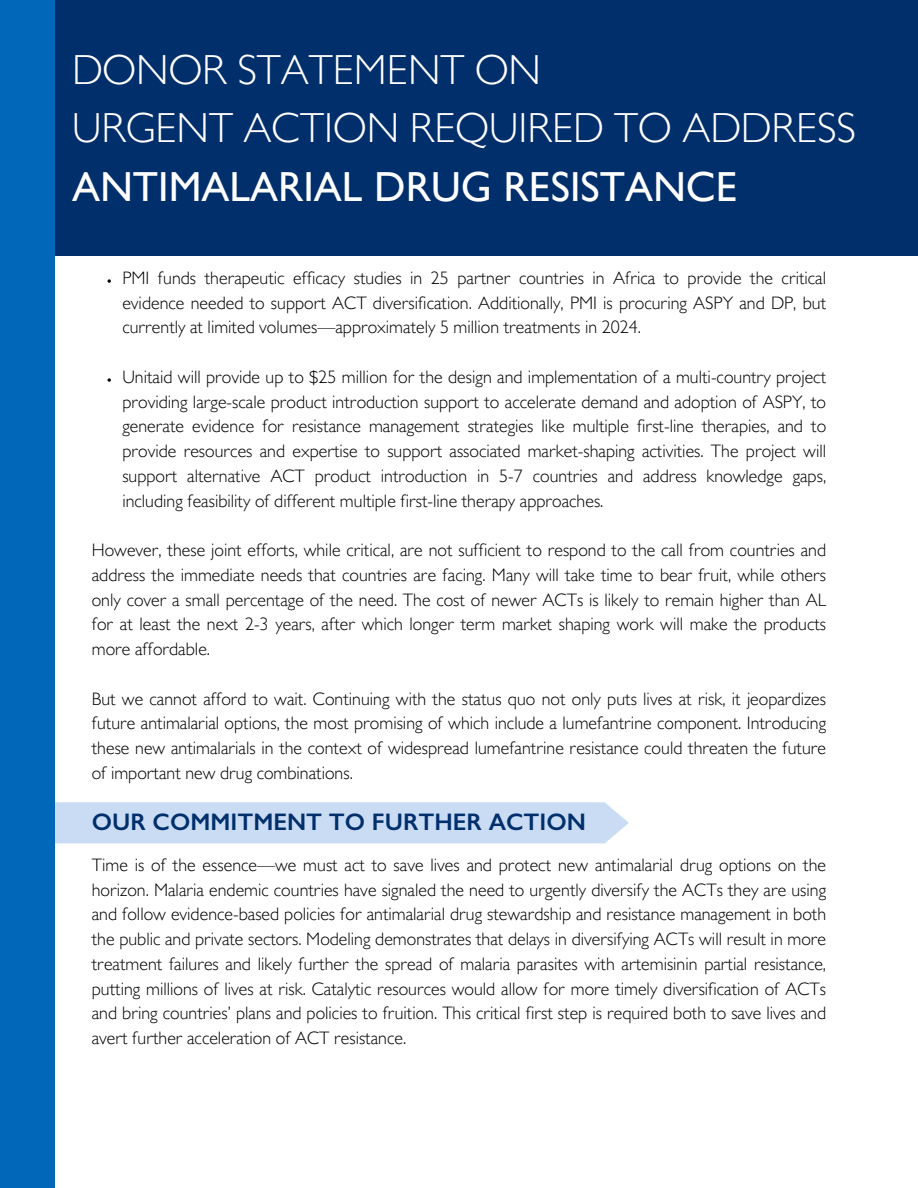
<style>
.page{position:relative;width:918px;height:1188px;background:#fff}
.page>*{position:absolute;margin:0;border:0;box-sizing:border-box;transform-origin:0 0}
.t1{font:300 42px/58.5px "Gill Sans MT Std";color:#fff}
.t2{font:600 24px "Gill Sans";color:#002f6c}
.t3{font:300 18px/24.8px "Gill Sans MT Std";color:#000;text-align:justify}
.s1{font-weight:500}
</style>
<div class="page">
<div style="left:0;top:0;width:918px;height:256px;background:#002f6c"></div>
<div style="left:0;top:0;width:55px;height:1188px;background:#0067b9"></div>
<svg style="left:108px;top:279px;width:3px;height:4px"></svg>
<svg style="left:108px;top:378px;width:3px;height:4px"></svg>
<div style="left:55px;top:802px;width:574px;height:41px;background:#cadcf4"></div>
<h1 class="t1" style="left:72px;top:47px;width:785px">DONOR STATEMENT ON<br>URGENT ACTION REQUIRED TO ADDRESS<br><span class="s1">ANTIMALARIAL DRUG RESISTANCE</span></h1>
<p class="t3" style="left:122px;top:268px;width:705px">PMI funds therapeutic efficacy studies in 25 partner countries in Africa to provide the critical evidence needed to support ACT diversification. Additionally, PMI is procuring ASPY and DP, but currently at limited volumes—approximately 5 million treatments in 2024.</p>
<p class="t3" style="left:122px;top:367px;width:705px">Unitaid will provide up to $25 million for the design and implementation of a multi-country project providing large-scale product introduction support to accelerate demand and adoption of ASPY, to generate evidence for resistance management strategies like multiple first-line therapies, and to provide resources and expertise to support associated market-shaping activities. The project will support alternative ACT product introduction in 5-7 countries and address knowledge gaps, including feasibility of different multiple first-line therapy approaches.</p>
<p class="t3" style="left:92px;top:540px;width:736px">However, these joint efforts, while critical, are not sufficient to respond to the call from countries and address the immediate needs that countries are facing. Many will take time to bear fruit, while others only cover a small percentage of the need. The cost of newer ACTs is likely to remain higher than AL for at least the next 2-3 years, after which longer term market shaping work will make the products more affordable.</p>
<p class="t3" style="left:92px;top:689px;width:736px">But we cannot afford to wait. Continuing with the status quo not only puts lives at risk, it jeopardizes future antimalarial options, the most promising of which include a lumefantrine component. Introducing these new antimalarials in the context of widespread lumefantrine resistance could threaten the future of important new drug combinations.</p>
<h2 class="t2" style="left:92px;top:808px;width:496px">OUR COMMITMENT TO FURTHER ACTION</h2>
<p class="t3" style="left:92px;top:855px;width:736px">Time is of the essence—we must act to save lives and protect new antimalarial drug options on the horizon. Malaria endemic countries have signaled the need to urgently diversify the ACTs they are using and follow evidence-based policies for antimalarial drug stewardship and resistance management in both the public and private sectors. Modeling demonstrates that delays in diversifying ACTs will result in more treatment failures and likely further the spread of malaria parasites with artemisinin partial resistance, putting millions of lives at risk. Catalytic resources would allow for more timely diversification of ACTs and bring countries’ plans and policies to fruition. This critical first step is required both to save lives and avert further acceleration of ACT resistance.</p>
</div>
